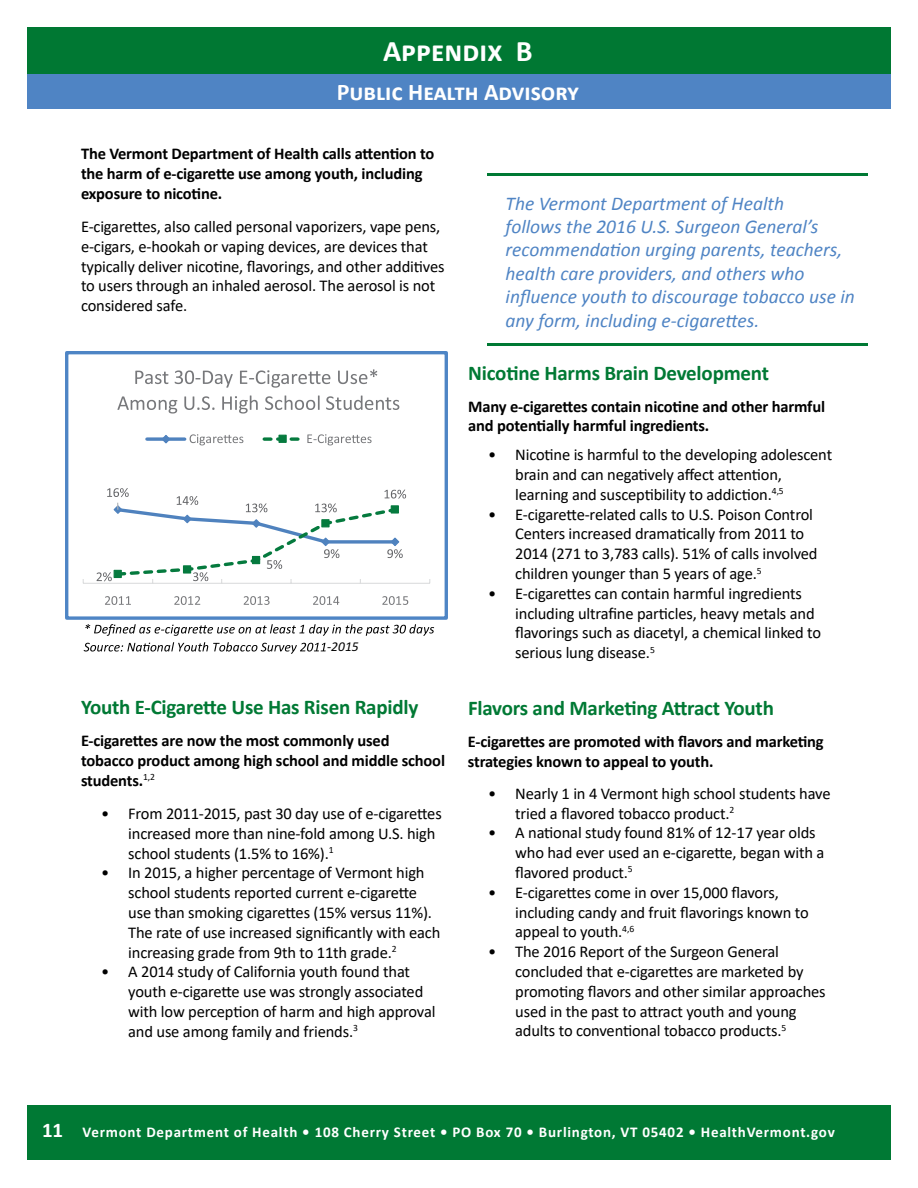
<style>
.page{position:relative;width:918px;height:1188px;background:#fff}
.page>*{position:absolute;margin:0;border:0;box-sizing:border-box;transform-origin:0 0}
.t1{font:700 30px "Calibri";color:#fff}
.t2{font:700 24px "Calibri";color:#fff}
.t3{font:700 21px "Calibri";letter-spacing:-.01em;color:#007934}
.t4{font:700 21px "Calibri";color:#fff}
.t5{font:italic 19.5px/23.4px "Calibri";color:#4f84c4}
.t6{font:16.5px/19.8px "Calibri";letter-spacing:-.01em;color:#000}
.t7{font:700 16.5px/19.8px "Calibri";letter-spacing:-.01em;color:#000}
.t8{font:700 15px "Calibri";letter-spacing:.05em;color:#fff}
.t9{font:italic 13.5px "Calibri";color:#000}
</style>
<div class="page">
<div style="left:27px;top:1106px;width:863px;height:54px;background:#007934"></div>
<hr style="left:487px;top:174px;width:381px;height:2px;background:#007934">
<hr style="left:487px;top:343px;width:381px;height:3px;background:#007934">
<svg style="left:85px;top:624px;width:349px;height:12px"></svg>
<svg style="left:84px;top:642px;width:242px;height:12px"></svg>
<hr style="left:83px;top:583px;width:347px;height:1px;background:#dcddde">
<svg style="left:97px;top:488px;width:309px;height:95px"></svg>
<svg style="left:105px;top:596px;width:26px;height:9px"></svg>
<svg style="left:174px;top:596px;width:26px;height:9px"></svg>
<svg style="left:244px;top:596px;width:26px;height:9px"></svg>
<svg style="left:313px;top:596px;width:26px;height:9px"></svg>
<svg style="left:382px;top:596px;width:26px;height:9px"></svg>
<svg style="left:135px;top:371px;width:33px;height:13px"></svg>
<svg style="left:175px;top:370px;width:58px;height:18px"></svg>
<svg style="left:240px;top:370px;width:90px;height:18px"></svg>
<svg style="left:338px;top:369px;width:39px;height:15px"></svg>
<svg style="left:117px;top:396px;width:60px;height:18px"></svg>
<svg style="left:184px;top:396px;width:30px;height:14px"></svg>
<svg style="left:222px;top:396px;width:36px;height:18px"></svg>
<svg style="left:265px;top:396px;width:55px;height:14px"></svg>
<svg style="left:326px;top:396px;width:73px;height:14px"></svg>
<svg style="left:147px;top:437px;width:38px;height:4px"></svg>
<svg style="left:161px;top:435px;width:10px;height:9px"></svg>
<svg style="left:190px;top:434px;width:53px;height:11px"></svg>
<svg style="left:264px;top:434px;width:108px;height:11px"></svg>
<div style="left:65px;top:351px;width:383px;height:269px;border:3px solid #4e85c5"></div>
<div style="left:27px;top:37px;width:863px;height:72px;background:#4f84c4"></div>
<div style="left:27px;top:27px;width:863px;height:47px;background:#007833"></div>
<h1 class="t1" style="left:383px;top:30px;width:151px">Appendix B</h1>
<h2 class="t2" style="left:337px;top:75px;width:243px">Public Health Advisory</h2>
<p class="t7" style="left:81px;top:145px;width:355px">The Vermont Department of Health calls attention to the harm of e-cigarette use among youth, including exposure to nicotine.</p>
<p class="t6" style="left:81px;top:217px;width:365px">E-cigarettes, also called personal vaporizers, vape pens, e-cigars, e-hookah or vaping devices, are devices that typically deliver nicotine, flavorings, and other additives to users through an inhaled aerosol. The aerosol is not considered safe.</p>
<p class="t9" style="left:327px;top:638px;width:33px">-2015</p>
<p class="t3" style="left:81px;top:692px;width:339px">Youth E-Cigarette Use Has Risen Rapidly</p>
<p class="t7" style="left:81px;top:732px;width:366px">E-cigarettes are now the most commonly used tobacco product among high school and middle school students.<sup>1,2</sup></p>
<p class="t6" style="left:128px;top:804px;width:315px;text-indent:-27px">• From 2011-2015, past 30 day use of e-cigarettes increased more than nine-fold among U.S. high school students (1.5% to 16%).<sup>1</sup></p>
<p class="t6" style="left:128px;top:864px;width:314px;text-indent:-27px">• In 2015, a higher percentage of Vermont high school students reported current e-cigarette use than smoking cigarettes (15% versus 11%).<br>The rate of use increased significantly with each increasing grade from 9th to 11th grade.<sup>2</sup></p>
<p class="t6" style="left:128px;top:963px;width:309px;text-indent:-27px">• A 2014 study of California youth found that youth e-cigarette use was strongly associated with low perception of harm and high approval and use among family and friends.<sup>3</sup></p>
<p class="t5" style="left:506px;top:191px;width:351px">The Vermont Department of Health<br>follows the 2016 U.S. Surgeon General’s recommendation urging parents, teachers, health care providers, and others who influence youth to discourage tobacco use in any form, including e-cigarettes.</p>
<p class="t3" style="left:468px;top:358px;width:302px">Nicotine Harms Brain Development</p>
<p class="t7" style="left:468px;top:397px;width:358px">Many e-cigarettes contain nicotine and other harmful and potentially harmful ingredients.</p>
<p class="t6" style="left:515px;top:446px;width:318px;text-indent:-27px">• Nicotine is harmful to the developing adolescent brain and can negatively affect attention, learning and susceptibility to addiction.<sup>4,5</sup></p>
<p class="t6" style="left:515px;top:505px;width:304px;text-indent:-27px">• E-cigarette-related calls to U.S. Poison Control Centers increased dramatically from 2011 to 2014 (271 to 3,783 calls). 51% of calls involved children younger than 5 years of age.<sup>5</sup></p>
<p class="t6" style="left:515px;top:584px;width:307px;text-indent:-27px">• E-cigarettes can contain harmful ingredients including ultrafine particles, heavy metals and flavorings such as diacetyl, a chemical linked to serious lung disease.<sup>5</sup></p>
<p class="t3" style="left:468px;top:694px;width:307px">Flavors and Marketing Attract Youth</p>
<p class="t7" style="left:468px;top:733px;width:357px">E-cigarettes are promoted with flavors and marketing strategies known to appeal to youth.</p>
<p class="t6" style="left:515px;top:784px;width:317px;text-indent:-27px">• Nearly 1 in 4 Vermont high school students have tried a flavored tobacco product.<sup>2</sup></p>
<p class="t6" style="left:515px;top:824px;width:311px;text-indent:-27px">• A national study found 81% of 12-17 year olds who had ever used an e-cigarette, began with a flavored product.<sup>5</sup></p>
<p class="t6" style="left:515px;top:883px;width:295px;text-indent:-27px">• E-cigarettes come in over 15,000 flavors, including candy and fruit flavorings known to appeal to youth.<sup>4,6</sup></p>
<p class="t6" style="left:515px;top:943px;width:312px;text-indent:-27px">• The 2016 Report of the Surgeon General concluded that e-cigarettes are marketed by promoting flavors and other similar approaches used in the past to attract youth and young adults to conventional tobacco products.<sup>5</sup></p>
<p class="t4" style="left:42px;top:1115px;width:23px">11</p>
<p class="t8" style="left:83px;top:1122px;width:754px">Vermont Department of Health • 108 Cherry Street • PO Box 70 • Burlington, VT 05402 • HealthVermont.gov</p>
</div>
